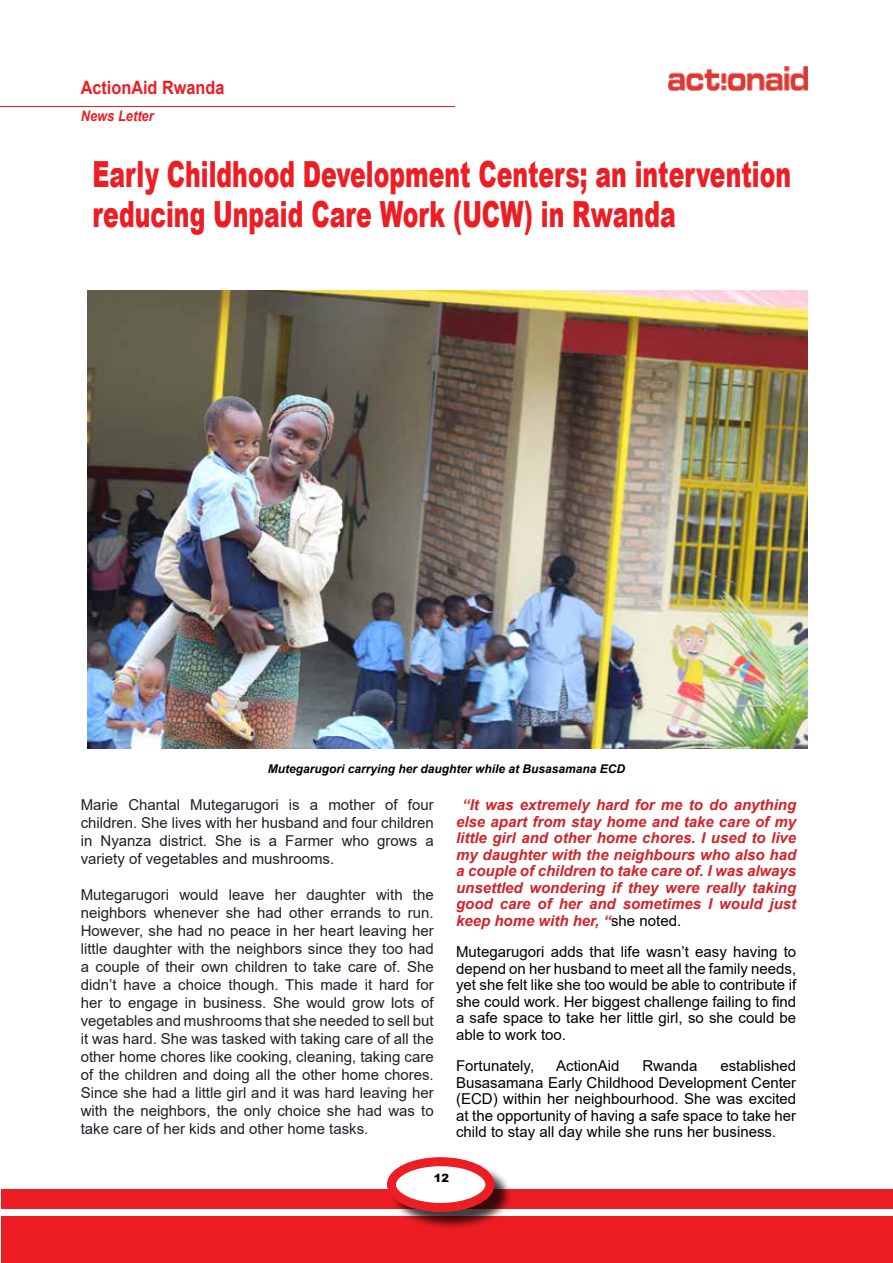
<style>
.page{position:relative;width:893px;height:1263px;background:#fff}
.page>*{position:absolute;margin:0;border:0;box-sizing:border-box;transform-origin:0 0}
.t1{font:900 36px/39.6px "Arial";color:#ed1d24;scale:.65 1}
.t2{font:700 18.45px "Arial";color:#ed1d24;scale:.88 1}
.t3{font:15px/18px "Arial";color:#1d2129;text-align:justify}
.t4{font:15px/16.5px "Arial";color:#000;text-align:justify}
.t5{font:italic 700 15px/16.5px "Arial";color:#d2232a;text-align:justify}
.t6{font:italic 700 14.55px "Arial";color:#ed1d24;scale:.88 1}
.t7{font:italic 700 12px "Arial";color:#000}
.t8{font:900 11.4px "Arial";color:#000}
.s1{font-weight:400;font-style:normal;color:#000}
</style>
<div class="page">
<hr style="left:0;top:106px;width:455px;height:1px;background:#ed1d24">
<div style="left:1px;top:1189px;width:891px;height:20px;background:#ed1d24"></div>
<div style="left:1px;top:1216px;width:891px;height:46px;background:#ed1d24"></div>
<div style="left:389px;top:1159px;width:124px;height:72px;background:#000;opacity:.75"></div>
<svg style="left:391px;top:1162px;width:99px;height:45px"></svg>
<div style="left:387px;top:1157px;width:107px;height:55px;border:9px solid #ed1d24;border-radius:50%"></div>
<img style="left:669px;top:66px;width:139px;height:25px">
<img style="left:88px;top:291px;width:720px;height:458px">
<p class="t2" style="left:81px;top:75px;width:165px">ActionAid Rwanda</p>
<p class="t6" style="left:81px;top:107px;width:84px">News Letter</p>
<h1 class="t1" style="left:92px;top:154px;width:1076px">Early Childhood Development Centers; an intervention reducing Unpaid Care Work (UCW) in Rwanda</h1>
<p class="t7" style="left:268px;top:761px;width:359px">Mutegarugori carrying her daughter while at Busasamana ECD</p>
<p class="t3" style="left:81px;top:796px;width:354px">Marie Chantal Mutegarugori is a mother of four children. She lives with her husband and four children in Nyanza district. She is a Farmer who grows a variety of vegetables and mushrooms.</p>
<p class="t3" style="left:81px;top:886px;width:354px">Mutegarugori would leave her daughter with the neighbors whenever she had other errands to run.<br>However, she had no peace in her heart leaving her little daughter with the neighbors since they too had a couple of their own children to take care of. She didn’t have a choice though. This made it hard for her to engage in business. She would grow lots of vegetables and mushrooms that she needed to sell but it was hard. She was tasked with taking care of all the other home chores like cooking, cleaning, taking care of the children and doing all the other home chores.<br>Since she had a little girl and it was hard leaving her with the neighbors, the only choice she had was to take care of her kids and other home tasks.</p>
<p class="t5" style="left:456px;top:797px;width:342px;text-indent:6px">“It was extremely hard for me to do anything else apart from stay home and take care of my little girl and other home chores. I used to live my daughter with the neighbours who also had a couple of children to take care of. I was always unsettled wondering if they were really taking good care of her and sometimes I would just keep home with her, “<span class="s1">she noted.</span></p>
<p class="t4" style="left:456px;top:944px;width:342px">Mutegarugori adds that life wasn’t easy having to depend on her husband to meet all the family needs, yet she felt like she too would be able to contribute if she could work. Her biggest challenge failing to find a safe space to take her little girl, so she could be able to work too.</p>
<p class="t4" style="left:456px;top:1058px;width:80px">Fortunately,</p>
<p class="t4" style="left:556px;top:1058px;width:65px">ActionAid</p>
<p class="t4" style="left:642px;top:1058px;width:57px">Rwanda</p>
<p class="t4" style="left:456px;top:1058px;width:342px;text-indent:264px">established Busasamana Early Childhood Development Center (ECD) within her neighbourhood. She was excited at the opportunity of having a safe space to take her child to stay all day while she runs her business.</p>
<p class="t8" style="left:434px;top:1170px;width:17px">12</p>
</div>
